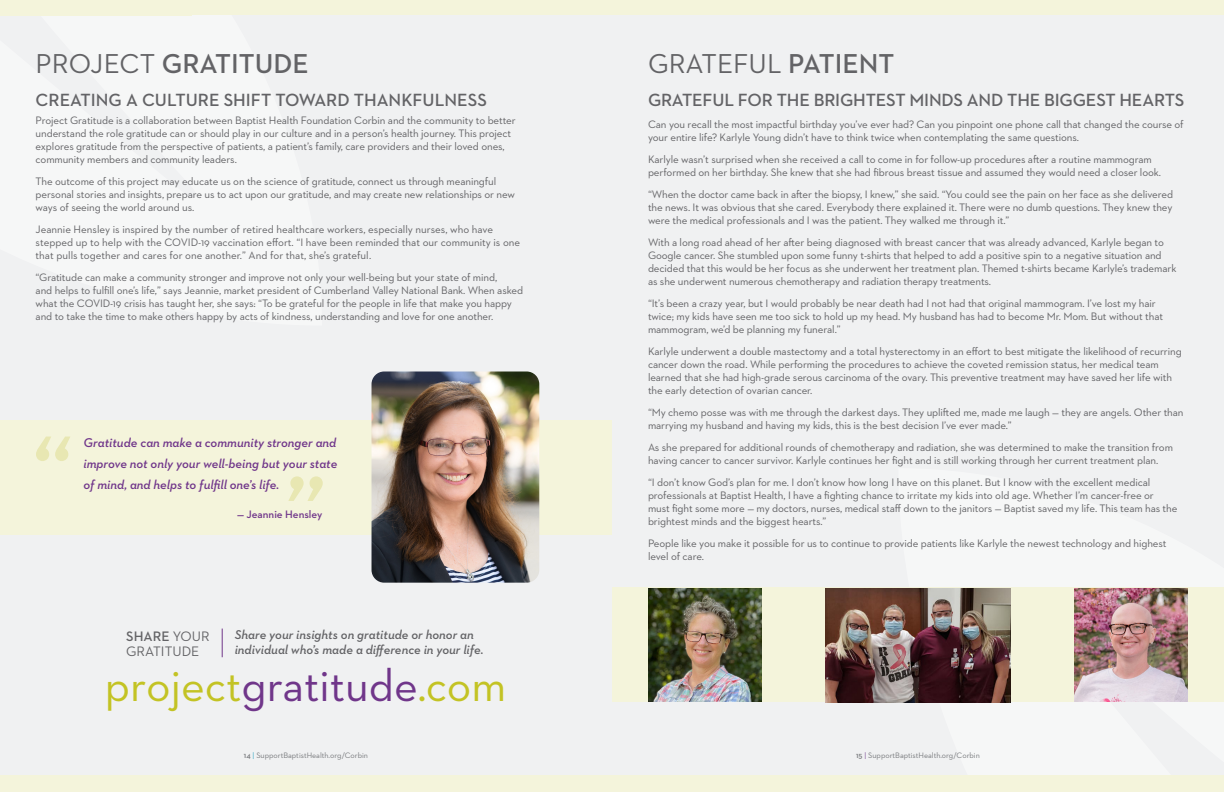
<style>
.page{position:relative;width:1224px;height:792px;background:#f0f1f2}
.page>*{position:absolute;margin:0;border:0;box-sizing:border-box;transform-origin:0 0}
.t1{font:46px "Neutraface 2 Text";color:#c3c324}
.t2{font:600 27.8px "Neutraface 2 Text";color:#636366}
.t3{font:27.8px "Neutraface 2 Text";color:#636366}
.t4{font:600 18px "Neutraface 2 Text";letter-spacing:-.01em;color:#636366}
.t5{font:14px/15px "Neutraface 2 Text";color:#636366}
.t6{font:italic 600 13px/21px "Neutraface 2 Text";color:#70368a;text-align:justify}
.t7{font:italic 600 13px/15px "Neutraface 2 Text";color:#636366}
.t8{font:11px/13px "Neutraface 2 Text";letter-spacing:-.01em;color:#636366}
.t9{font:600 11px "Neutraface 2 Text";color:#70368a}
.t10{font:8px "Neutraface 2 Text";color:#797b7e}
.s1{font-weight:400}
.s2{font-weight:600}
.s3{color:#70368a}
.s4{color:#39a8c4}
.s5{color:#7e5097}
</style>
<div class="page">
<div style="left:0;top:0;width:192px;height:16px;background:#f4f4db"></div>
<div style="left:0;top:0;width:1224px;height:15px;background:#f4f4db"></div>
<div style="left:0;top:775px;width:1224px;height:17px;background:#f4f4db"></div>
<div style="left:0;top:420px;width:611px;height:114px;background:#f4f4db"></div>
<div style="left:612px;top:588px;width:612px;height:114px;background:#f4f4db"></div>
<img style="left:372px;top:372px;width:167px;height:211px">
<svg style="left:222px;top:629px;width:1px;height:28px"></svg>
<svg style="left:36px;top:437px;width:34px;height:24px"></svg>
<svg style="left:288px;top:476px;width:35px;height:25px"></svg>
<img style="left:648px;top:588px;width:114px;height:114px">
<img style="left:1074px;top:588px;width:114px;height:114px">
<img style="left:825px;top:588px;width:186px;height:114px">
<p class="t2" style="left:36px;top:46px;width:275px"><span class="s1">PROJECT</span> GRATITUDE</p>
<p class="t3" style="left:648px;top:46px;width:248px">GRATEFUL <span class="s2">PATIENT</span></p>
<p class="t4" style="left:36px;top:89px;width:453px">CREATING A CULTURE SHIFT TOWARD THANKFULNESS</p>
<p class="t8" style="left:36px;top:113px;width:482px">Project Gratitude is a collaboration between Baptist Health Foundation Corbin and the community to better understand the role gratitude can or should play in our culture and in a person’s health journey. This project explores gratitude from the perspective of patients, a patient’s family, care providers and their loved ones, community members and community leaders.</p>
<p class="t8" style="left:36px;top:174px;width:481px">The outcome of this project may educate us on the science of gratitude, connect us through meaningful personal stories and insights, prepare us to act upon our gratitude, and may create new relationships or new ways of seeing the world around us.</p>
<p class="t8" style="left:36px;top:222px;width:486px">Jeannie Hensley is inspired by the number of retired healthcare workers, especially nurses, who have stepped up to help with the COVID-19 vaccination effort. “I have been reminded that our community is one that pulls together and cares for one another.” And for that, she’s grateful.</p>
<p class="t8" style="left:36px;top:270px;width:489px">“Gratitude can make a community stronger and improve not only your well-being but your state of mind,<br>and helps to fulfill one’s life,” says Jeannie, market president of Cumberland Valley National Bank. When asked what the COVID-19 crisis has taught her, she says: “To be grateful for the people in life that make you happy and to take the time to make others happy by acts of kindness, understanding and love for one another.</p>
<p class="t4" style="left:648px;top:89px;width:538px">GRATEFUL FOR THE BRIGHTEST MINDS AND THE BIGGEST HEARTS</p>
<p class="t8" style="left:648px;top:118px;width:537px">Can you recall the most impactful birthday you’ve ever had? Can you pinpoint one phone call that changed the course of your entire life? Karlyle Young didn’t have to think twice when contemplating the same questions.</p>
<p class="t8" style="left:648px;top:153px;width:515px">Karlyle wasn’t surprised when she received a call to come in for follow-up procedures after a routine mammogram performed on her birthday. She knew that she had fibrous breast tissue and assumed they would need a closer look.</p>
<p class="t8" style="left:648px;top:188px;width:527px;text-align:justify">“When the doctor came back in after the biopsy, I knew,” she said. “You could see the pain on her face as she delivered the news. It was obvious that she cared. Everybody there explained it. There were no dumb questions. They knew they were the medical professionals and I was the patient. They walked me through it.”</p>
<p class="t8" style="left:648px;top:236px;width:530px">With a long road ahead of her after being diagnosed with breast cancer that was already advanced, Karlyle began to Google cancer. She stumbled upon some funny t-shirts that helped to add a positive spin to a negative situation and decided that this would be her focus as she underwent her treatment plan. Themed t-shirts became Karlyle’s trademark as she underwent numerous chemotherapy and radiation therapy treatments.</p>
<p class="t8" style="left:648px;top:297px;width:517px">“It’s been a crazy year, but I would probably be near death had I not had that original mammogram. I’ve lost my hair twice; my kids have seen me too sick to hold up my head. My husband has had to become Mr. Mom. But without that mammogram, we’d be planning my funeral.”</p>
<p class="t8" style="left:648px;top:345px;width:535px">Karlyle underwent a double mastectomy and a total hysterectomy in an effort to best mitigate the likelihood of recurring cancer down the road. While performing the procedures to achieve the coveted remission status, her medical team learned that she had high-grade serous carcinoma of the ovary. This preventive treatment may have saved her life with the early detection of ovarian cancer.</p>
<p class="t8" style="left:648px;top:406px;width:537px">“My chemo posse was with me through the darkest days. They uplifted me, made me laugh — they are angels. Other than marrying my husband and having my kids, this is the best decision I’ve ever made.”</p>
<p class="t8" style="left:648px;top:441px;width:527px">As she prepared for additional rounds of chemotherapy and radiation, she was determined to make the transition from having cancer to cancer survivor. Karlyle continues her fight and is still working through her current treatment plan.</p>
<p class="t8" style="left:648px;top:476px;width:531px">“I don’t know God’s plan for me. I don’t know how long I have on this planet. But I know with the excellent medical professionals at Baptist Health, I have a fighting chance to irritate my kids into old age. Whether I’m cancer-free or must fight some more — my doctors, nurses, medical staff down to the janitors — Baptist saved my life. This team has the brightest minds and the biggest hearts.”</p>
<p class="t8" style="left:648px;top:537px;width:520px">People like you make it possible for us to continue to provide patients like Karlyle the newest technology and highest level of care.</p>
<p class="t6" style="left:84px;top:432px;width:256px">Gratitude can make a community stronger and improve not only your well-being but your state of mind, and helps to fulfill one’s life.</p>
<p class="t9" style="left:237px;top:507px;width:87px">— Jeannie Hensley</p>
<p class="t5" style="left:126px;top:628px;width:85px"><span class="s2">SHARE</span> YOUR<br>GRATITUDE</p>
<p class="t7" style="left:235px;top:627px;width:250px">Share your insights on gratitude or honor an individual who’s made a difference in your life.</p>
<p class="t1" style="left:105px;top:656px;width:403px">project<span class="s3">gratitude</span>.com</p>
<p class="t10" style="left:244px;top:751px;width:126px"><span class="s2">14</span> <span class="s4">|</span> SupportBaptistHealth.org/Corbin</p>
<p class="t10" style="left:856px;top:751px;width:125px"><span class="s2">15</span> <span class="s5">|</span> SupportBaptistHealth.org/Corbin</p>
</div>
